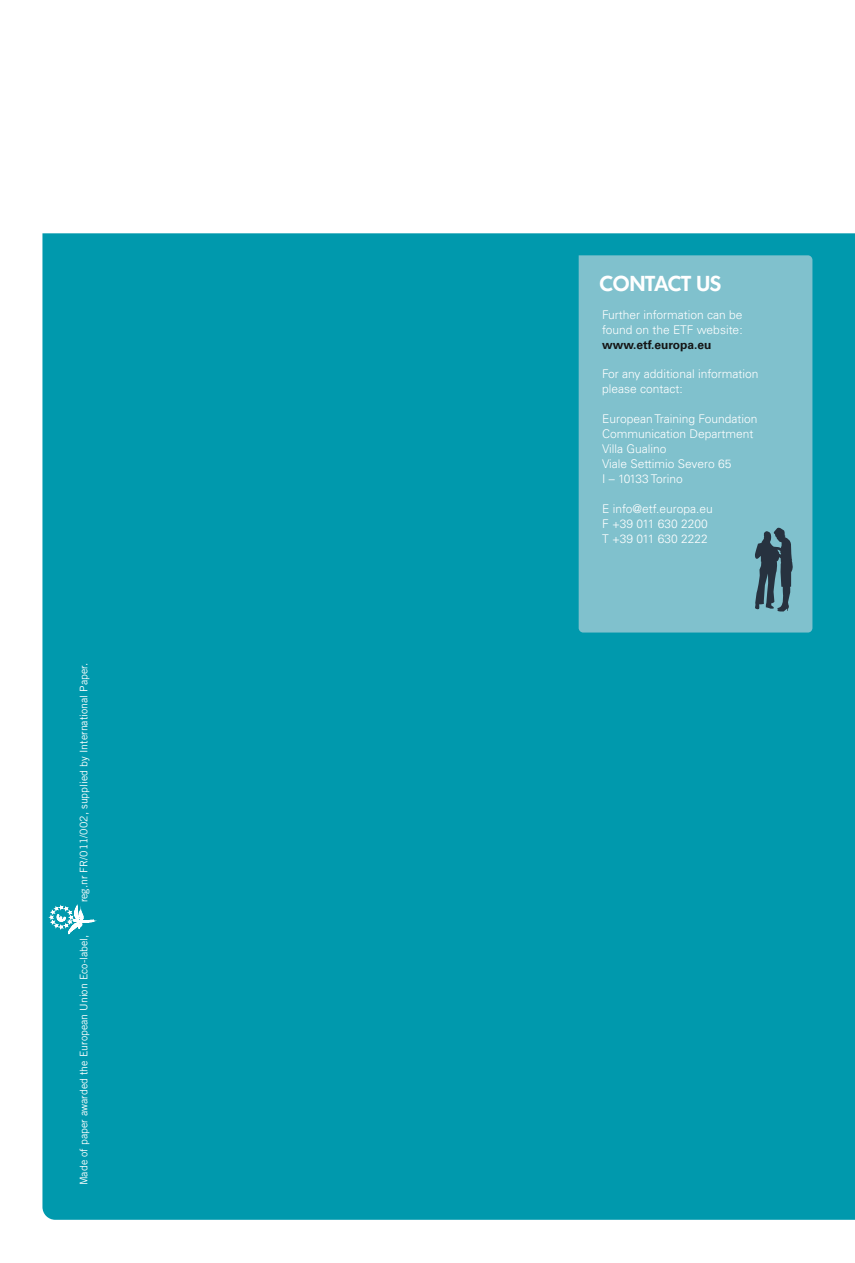
<style>
.page{position:relative;width:855px;height:1263px;background:#fff}
.page>*{position:absolute;margin:0;border:0;box-sizing:border-box;transform-origin:0 0}
.t1{font:600 21px "Montreal";color:#fff}
.t2{font:300 12px/15px "Univers";color:#fff}
.t3{font:700 12px "Univers";color:#151616}
.t4{font:10.5px "Trade Gothic";color:#fff}
</style>
<div class="page">
<div style="left:42px;top:233px;width:813px;height:987px;background:#0099ad"></div>
<svg style="left:49px;top:905px;width:47px;height:29px"></svg>
<div style="left:578px;top:255px;width:234px;height:377px;background:#80c1cd"></div>
<svg style="left:754px;top:527px;width:40px;height:85px;background:#4d6f7c"></svg>
<p class="t4" style="left:79px;top:902px;width:241px;rotate:-90deg">reg.nr FR/011/002, supplied by International Paper.</p>
<p class="t4" style="left:79px;top:1185px;width:252px;rotate:-90deg">Made of paper awarded the European Union Eco-label,</p>
<h1 class="t1" style="left:599px;top:269px;width:123px">CONTACT US</h1>
<p class="t2" style="left:602px;top:308px;width:142px">Further information can be found on the ETF website:</p>
<p class="t3" style="left:602px;top:340px;width:111px">www.etf.europa.eu</p>
<p class="t2" style="left:602px;top:367px;width:158px">For any additional information please contact:</p>
<p class="t2" style="left:602px;top:412px;width:157px">European Training Foundation<br>Communication Department<br>Villa Gualino<br>Viale Settimio Severo 65<br>I – 10133 Torino</p>
<p class="t2" style="left:602px;top:502px;width:112px">E info@etf.europa.eu<br>F +39 011 630 2200<br>T +39 011 630 2222</p>
</div>
